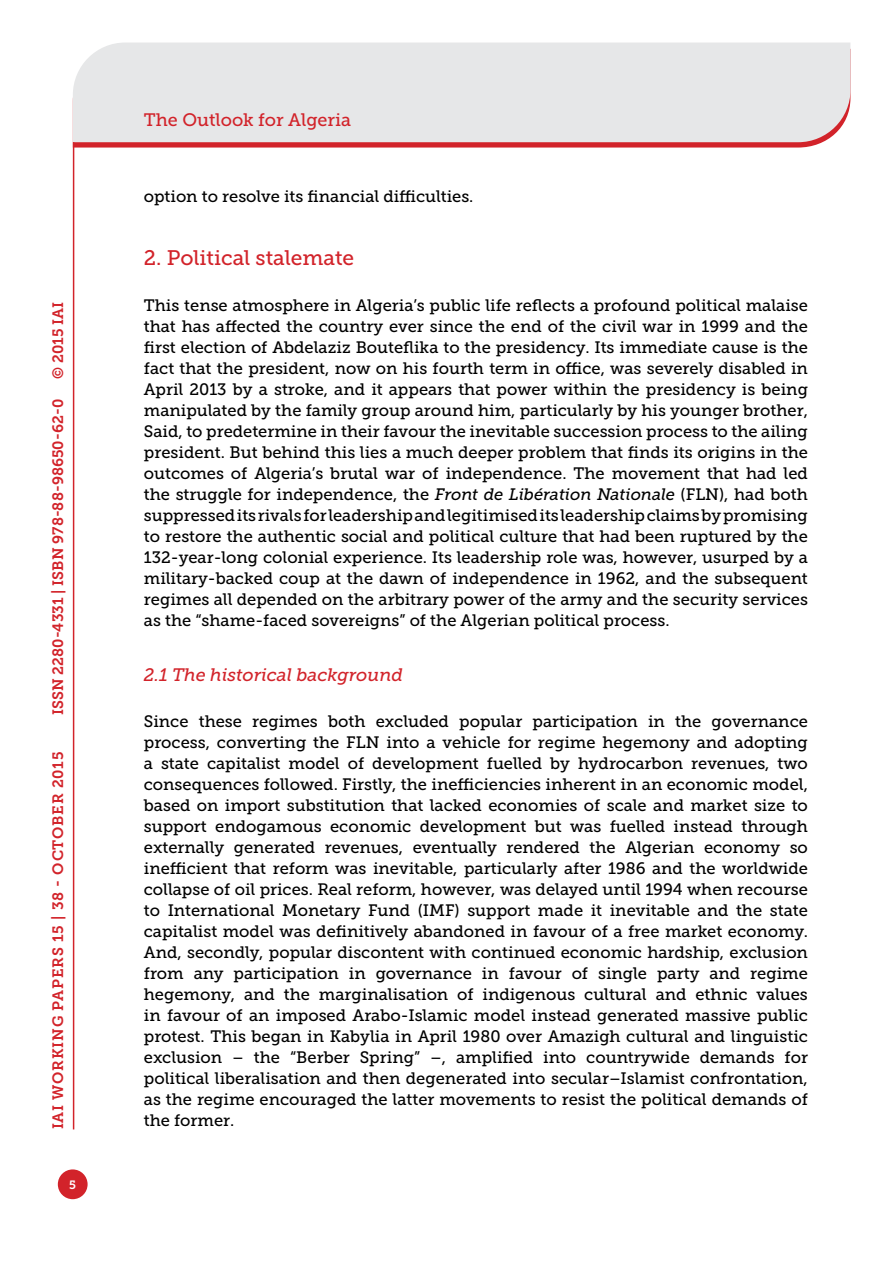
<style>
.page{position:relative;width:893px;height:1263px;background:#fff}
.page>*{position:absolute;margin:0;border:0;box-sizing:border-box;transform-origin:0 0}
.t1{font:21px "Museo Slab 500";color:#d2232a}
.t2{font:italic 18px "Museo Slab 500";color:#d2232a}
.t3{font:18px "Museo Slab 500";color:#d2232a}
.t4{font:16.5px/21px "Museo Slab 500";color:#000;text-align:justify}
.t5{font:15px "Museo Slab 700";color:#d2232a}
.t6{font:15px "Museo Slab 700";letter-spacing:.05em;color:#d2232a}
.t7{font:12px "Museo Slab 700";color:#fff}
.s1{font-style:italic}
</style>
<div class="page">
<svg style="left:74px;top:142px;width:749px;height:6px;background:#d63d43"></svg>
<div style="left:73px;top:43px;width:777px;height:99px;background:#e6e7e8"></div>
<div style="left:58px;top:1169px;width:30px;height:30px;background:#d2232a;border-radius:50%"></div>
<hr style="left:73px;top:142px;width:1px;height:987px;background:#d2232a">
<p class="t5" style="left:50px;top:379px;width:78px;rotate:-90deg">© 2015 IAI</p>
<p class="t5" style="left:49px;top:715px;width:317px;rotate:-90deg">ISSN 2280-4331 | ISBN 978-88-98650-62-0</p>
<p class="t6" style="left:50px;top:1129px;width:379px;rotate:-90deg">IAI WORKING PAPERS 15 | 38 - OCTOBER 2015</p>
<p class="t7" style="left:69px;top:1178px;width:8px">5</p>
<p class="t3" style="left:144px;top:110px;width:209px">The Outlook for Algeria</p>
<p class="t4" style="left:144px;top:186px;width:331px">option to resolve its financial difficulties.</p>
<p class="t1" style="left:144px;top:246px;width:212px">2. Political stalemate</p>
<p class="t4" style="left:144px;top:295px;width:666px">This tense atmosphere in Algeria’s public life reflects a profound political malaise that has affected the country ever since the end of the civil war in 1999 and the first election of Abdelaziz Bouteflika to the presidency. Its immediate cause is the fact that the president, now on his fourth term in office, was severely disabled in April 2013 by a stroke, and it appears that power within the presidency is being manipulated by the family group around him, particularly by his younger brother, Said, to predetermine in their favour the inevitable succession process to the ailing president. But behind this lies a much deeper problem that finds its origins in the outcomes of Algeria’s brutal war of independence. The movement that had led the struggle for independence, the <span class="s1">Front de Libération Nationale</span> (FLN), had both suppressed its rivals for leadership and legitimised its leadership claims by promising to restore the authentic social and political culture that had been ruptured by the 132-year-long colonial experience. Its leadership role was, however, usurped by a military-backed coup at the dawn of independence in 1962, and the subsequent regimes all depended on the arbitrary power of the army and the security services as the “shame-faced sovereigns” of the Algerian political process.</p>
<p class="t2" style="left:144px;top:664px;width:261px">2.1 The historical background</p>
<p class="t4" style="left:144px;top:711px;width:666px">Since these regimes both excluded popular participation in the governance process, converting the FLN into a vehicle for regime hegemony and adopting a state capitalist model of development fuelled by hydrocarbon revenues, two consequences followed. Firstly, the inefficiencies inherent in an economic model, based on import substitution that lacked economies of scale and market size to support endogamous economic development but was fuelled instead through externally generated revenues, eventually rendered the Algerian economy so inefficient that reform was inevitable, particularly after 1986 and the worldwide collapse of oil prices. Real reform, however, was delayed until 1994 when recourse to International Monetary Fund (IMF) support made it inevitable and the state capitalist model was definitively abandoned in favour of a free market economy.<br>And, secondly, popular discontent with continued economic hardship, exclusion from any participation in governance in favour of single party and regime hegemony, and the marginalisation of indigenous cultural and ethnic values in favour of an imposed Arabo-Islamic model instead generated massive public protest. This began in Kabylia in April 1980 over Amazigh cultural and linguistic exclusion – the “Berber Spring” –, amplified into countrywide demands for political liberalisation and then degenerated into secular–Islamist confrontation, as the regime encouraged the latter movements to resist the political demands of the former.</p>
</div>
